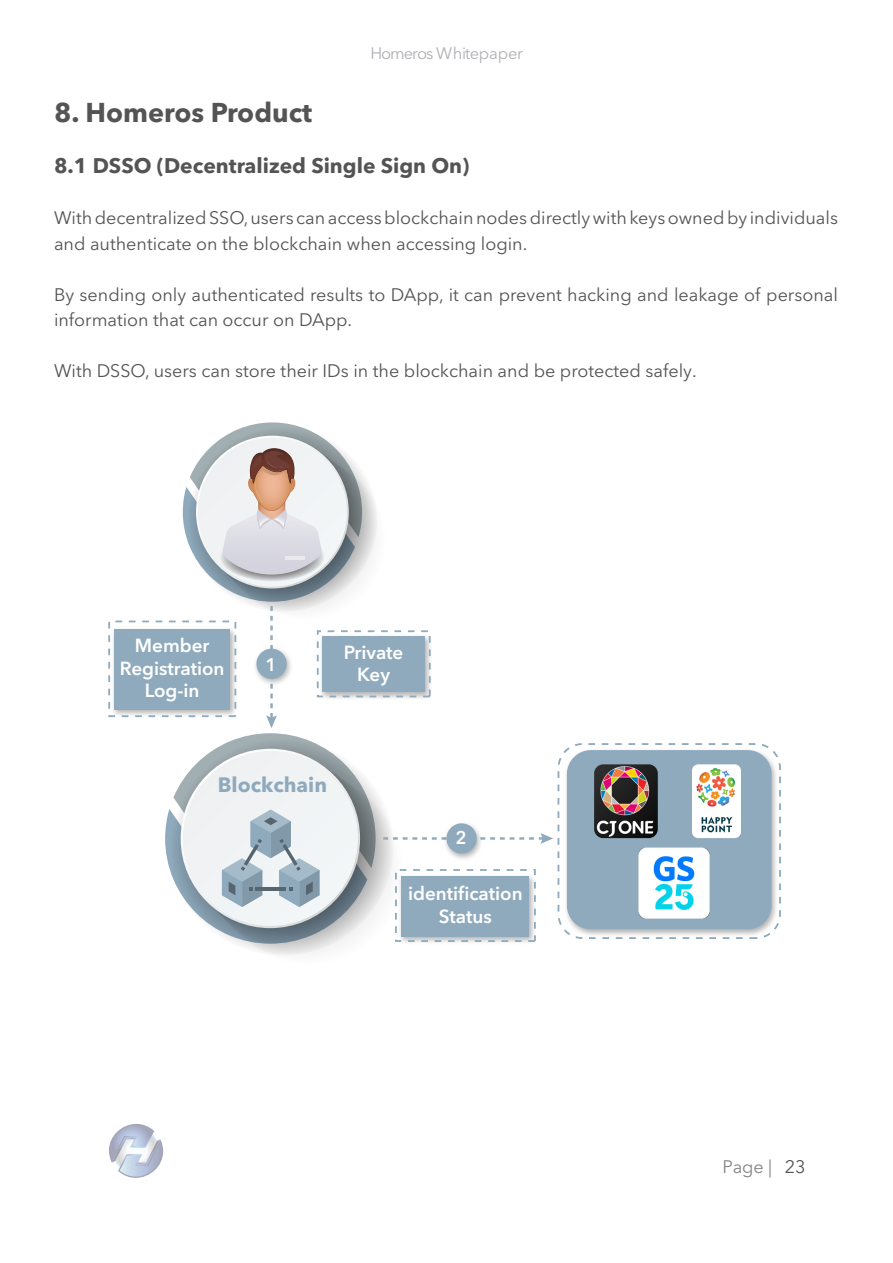
<style>
.page{position:relative;width:893px;height:1263px;background:#fff}
.page>*{position:absolute;margin:0;border:0;box-sizing:border-box;transform-origin:0 0}
.t1{font:700 27px "Avenir Next LT Pro";color:#545454}
.t2{font:700 21px "Avenir Next LT Pro";color:#545454}
.t3{font:700 20.7px "Avenir Next LT Pro";color:#8faabc}
.t4{font:600 18.9px/22.6px "Avenir Next LT Pro";color:#fff;text-align:center}
.t5{font:600 18.3px "Avenir Next LT Pro";color:#fff}
.t6{font:18px/25.5px "Avenir Next LT Pro";color:#545454}
.t7{font:18px "Avenir Next LT Pro";color:#848484}
.t8{font:16.5px "Avenir Next LT Pro";letter-spacing:-.035em;color:#afb0b4}
</style>
<div class="page">
<svg style="left:109px;top:1124px;width:54px;height:54px"></svg>
<svg style="left:241px;top:797px;width:152px;height:158px"></svg>
<svg style="left:165px;top:422px;width:212px;height:522px"></svg>
<svg style="left:383px;top:833px;width:170px;height:11px"></svg>
<img style="left:109px;top:625px;width:130px;height:95px">
<div style="left:114px;top:629px;width:116px;height:81px;background:#8faabc"></div>
<div style="left:108px;top:620px;width:128px;height:97px;border:2px dashed #8faabc"></div>
<img style="left:399px;top:876px;width:134px;height:63px">
<div style="left:401px;top:876px;width:128px;height:60px;background:#8faabc"></div>
<div style="left:395px;top:869px;width:141px;height:73px;border:2px dashed #8faabc"></div>
<img style="left:317px;top:633px;width:113px;height:69px">
<div style="left:322px;top:637px;width:103px;height:55px;background:#8faabc"></div>
<div style="left:317px;top:630px;width:114px;height:67px;border:2px dashed #8faabc"></div>
<img style="left:251px;top:644px;width:45px;height:45px">
<div style="left:256px;top:649px;width:31px;height:30px;background:#8faabc;border-radius:50%"></div>
<img style="left:441px;top:823px;width:45px;height:36px">
<div style="left:446px;top:823px;width:31px;height:30px;background:#8faabc;border-radius:50%"></div>
<img style="left:561px;top:746px;width:217px;height:193px">
<div style="left:567px;top:750px;width:204px;height:179px;background:#8faabc;border-radius:24px"></div>
<div style="left:558px;top:743px;width:223px;height:196px;border:2px dashed #8faabc;border-radius:24px"></div>
<img style="left:692px;top:764px;width:49px;height:74px">
<img style="left:594px;top:764px;width:64px;height:74px">
<img style="left:638px;top:847px;width:72px;height:72px">
<p class="t8" style="left:370px;top:43px;width:154px">Homeros Whitepaper</p>
<p class="t1" style="left:54px;top:96px;width:260px">8. Homeros Product</p>
<p class="t2" style="left:54px;top:153px;width:417px">8.1 DSSO (Decentralized Single Sign On)</p>
<p class="t6" style="left:54px;top:205px;width:785px">With decentralized SSO, users can access blockchain nodes directly with keys owned by individuals and authenticate on the blockchain when accessing login.</p>
<p class="t6" style="left:54px;top:282px;width:785px">By sending only authenticated results to DApp, it can prevent hacking and leakage of personal information that can occur on DApp.</p>
<p class="t6" style="left:54px;top:358px;width:644px">With DSSO, users can store their IDs in the blockchain and be protected safely.</p>
<p class="t4" style="left:120px;top:634px;width:106px">Member<br>Registration<br>Log-in</p>
<p class="t5" style="left:266px;top:653px;width:13px">1</p>
<p class="t4" style="left:344px;top:641px;width:61px">Private<br>Key</p>
<p class="t3" style="left:218px;top:772px;width:111px">Blockchain</p>
<p class="t5" style="left:456px;top:826px;width:13px">2</p>
<p class="t4" style="left:408px;top:882px;width:116px">identification<br>Status</p>
<p class="t7" style="left:722px;top:1156px;width:51px">Page |</p>
<p class="t6" style="left:785px;top:1154px;width:22px">23</p>
</div>
